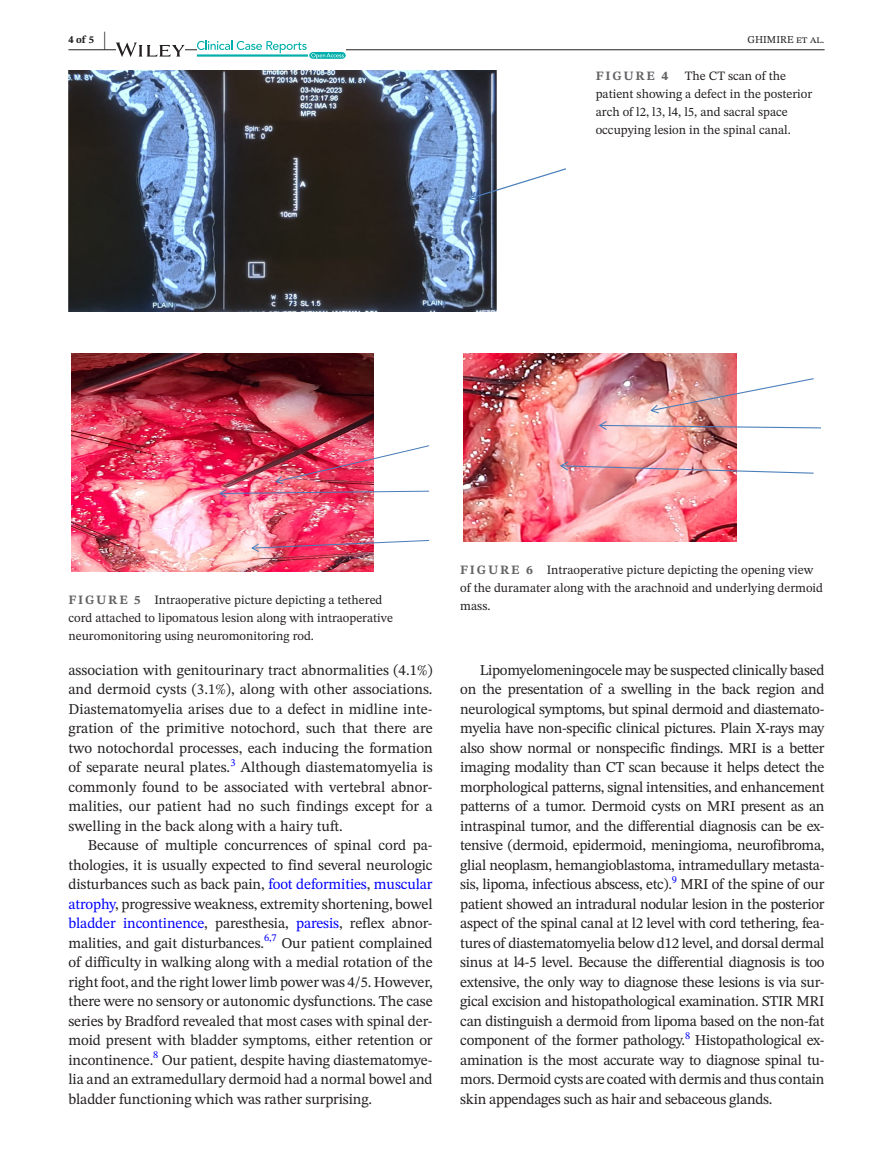
<style>
.page{position:relative;width:893px;height:1174px;background:#fff}
.page>*{position:absolute;margin:0;border:0;box-sizing:border-box;transform-origin:0 0}
.t1{font:15px/19.5px "STIX Two Text";letter-spacing:-.01em;color:#231f20;text-align:justify}
.t2{font:12.75px/18px "STIX Two Text";color:#231f20}
.t3{font:700 12.75px "STIX Two Text";letter-spacing:.14em;color:#636366}
.t4{font:10.5px "STIX Two Text";color:#231f20}
.t5{font:10.5px "STIX Two Text";color:#00f}
.t6{font:700 10.5px "STIX Two Text";color:#231f20}
.s1{font-size:21px}
.s2{font-weight:700;color:#636366}
.s3{color:#00f}
</style>
<div class="page">
<hr style="left:68px;top:49px;width:756px;height:1px;background:#231f20">
<svg style="left:116px;top:43px;width:69px;height:14px"></svg>
<svg style="left:197px;top:41px;width:149px;height:18px"></svg>
<img style="left:68px;top:70px;width:429px;height:241px">
<svg style="left:467px;top:167px;width:99px;height:35px"></svg>
<img style="left:72px;top:354px;width:302px;height:217px">
<img style="left:250px;top:539px;width:179px;height:14px">
<img style="left:218px;top:444px;width:211px;height:54px">
<img style="left:464px;top:354px;width:272px;height:187px">
<img style="left:559px;top:461px;width:255px;height:13px">
<svg style="left:597px;top:420px;width:224px;height:11px"></svg>
<img style="left:649px;top:377px;width:165px;height:37px">
<p class="t6" style="left:68px;top:32px;width:39px">4 of 5 <span class="s1">|</span></p>
<p class="t4" style="left:747px;top:32px;width:78px">GHIMIRE et al.</p>
<p class="t2" style="left:596px;top:66px;width:218px;text-indent:89px">The CT scan of the patient showing a defect in the posterior arch of l2, l3, l4, l5, and sacral space occupying lesion in the spinal canal.</p>
<p class="t3" style="left:596px;top:66px;width:74px">FIGURE 4</p>
<p class="t2" style="left:68px;top:590px;width:326px"><span class="s2">FIGURE 5</span> Intraoperative picture depicting a tethered cord attached to lipomatous lesion along with intraoperative neuromonitoring using neuromonitoring rod.</p>
<p class="t1" style="left:68px;top:660px;width:366px">association with genitourinary tract abnormalities (4.1%) and dermoid cysts (3.1%), along with other associations.<br>Diastematomyelia arises due to a defect in midline inte&shy;gration of the primitive notochord, such that there are two notochordal processes, each inducing the formation of separate neural plates.</p>
<p class="t5" style="left:230px;top:754px;width:7px">3</p>
<p class="t1" style="left:68px;top:757px;width:366px;text-indent:172px">Although diastematomyelia is commonly found to be associated with vertebral abnor&shy;malities, our patient had no such findings except for a swelling in the back along with a hairy tuft.</p>
<p class="t1" style="left:68px;top:835px;width:366px;text-indent:20px">Because of multiple concurrences of spinal cord pa&shy;thologies, it is usually expected to find several neurologic disturbances such as back pain, <span class="s3">foot deformities</span>, <span class="s3">muscular atrophy</span>, progressive weakness, extremity shortening, bowel <span class="s3">bladder incontinence</span>, paresthesia, <span class="s3">paresis</span>, reflex abnor&shy;malities, and gait disturbances.</p>
<p class="t5" style="left:264px;top:930px;width:14px">6,7</p>
<p class="t1" style="left:68px;top:933px;width:366px;text-indent:213px">Our patient complained of difficulty in walking along with a medial rotation of the right foot, and the right lower limb power was 4/5. However, there were no sensory or autonomic dysfunctions. The case series by Bradford revealed that most cases with spinal der&shy;moid present with bladder symptoms, either retention or incontinence.</p>
<p class="t5" style="left:153px;top:1047px;width:7px">8</p>
<p class="t1" style="left:68px;top:1050px;width:366px;text-indent:93px">Our patient, despite having diastematomye&shy;lia and an extramedullary dermoid had a normal bowel and bladder functioning which was rather surprising.</p>
<p class="t2" style="left:460px;top:560px;width:364px"><span class="s2">FIGURE 6</span> Intraoperative picture depicting the opening view of the duramater along with the arachnoid and underlying dermoid mass.</p>
<p class="t1" style="left:460px;top:660px;width:366px;text-indent:20px">Lipomyelomeningocele may be suspected clinically based on the presentation of a swelling in the back region and neurological symptoms, but spinal dermoid and diastemato&shy;myelia have non-specific clinical pictures. Plain X-rays may also show normal or nonspecific findings. MRI is a better imaging modality than CT scan because it helps detect the morphological patterns, signal intensities, and enhancement patterns of a tumor. Dermoid cysts on MRI present as an intraspinal tumor, and the differential diagnosis can be ex&shy;tensive (dermoid, epidermoid, meningioma, neurofibroma, glial neoplasm, hemangioblastoma, intramedullary metasta&shy;sis, lipoma, infectious abscess, etc).<sup>9</sup> MRI of the spine of our patient showed an intradural nodular lesion in the posterior aspect of the spinal canal at l2 level with cord tethering, fea&shy;tures of diastematomyelia below d12 level, and dorsal dermal sinus at l4-5 level. Because the differential diagnosis is too extensive, the only way to diagnose these lesions is via sur&shy;gical excision and histopathological examination. STIR MRI can distinguish a dermoid from lipoma based on the non-fat component of the former pathology.</p>
<p class="t5" style="left:685px;top:1027px;width:7px">8</p>
<p class="t1" style="left:460px;top:1030px;width:366px;text-indent:235px">Histopathological ex&shy;amination is the most accurate way to diagnose spinal tu&shy;mors. Dermoid cysts are coated with dermis and thus contain skin appendages such as hair and sebaceous glands.</p>
</div>
